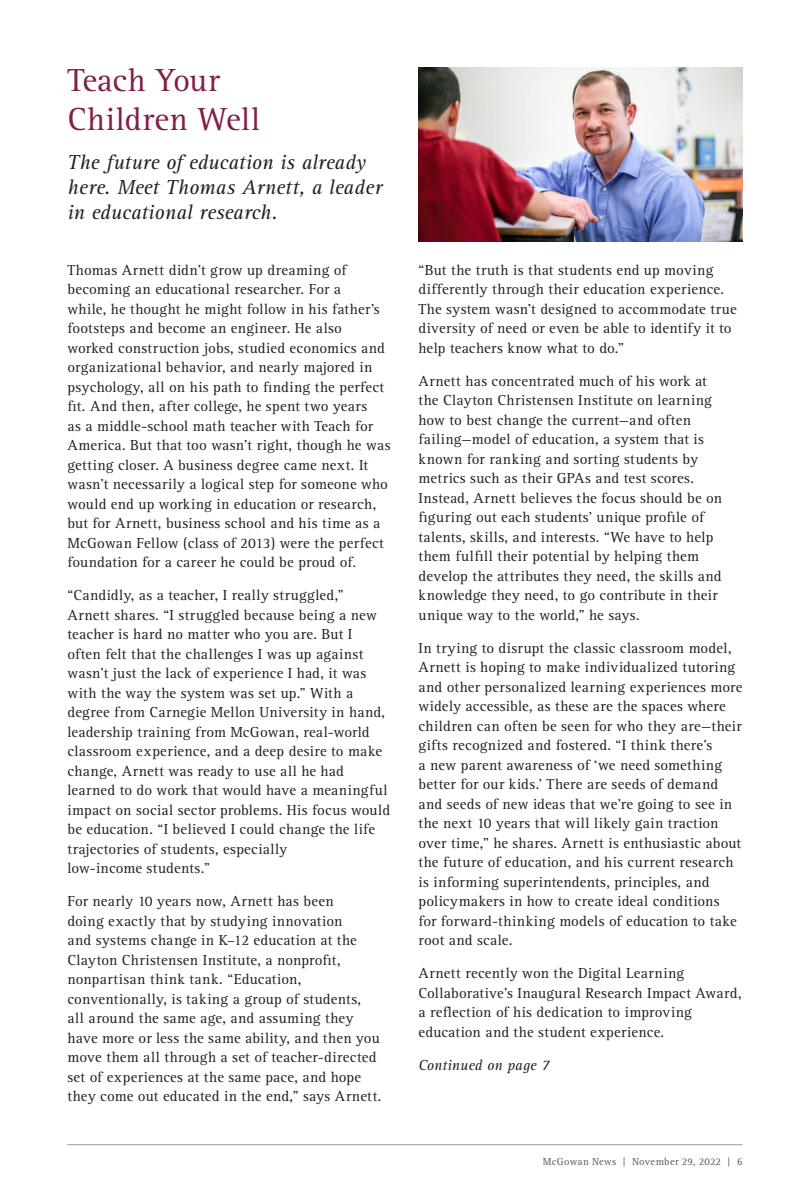
<style>
.page{position:relative;width:810px;height:1188px;background:#fff}
.page>*{position:absolute;margin:0;border:0;box-sizing:border-box;transform-origin:0 0}
.Body_Copy{font:33px/39.6px "Rotis Serif";letter-spacing:.015em;color:#811f45}
.Body_Copy-2{font:italic 21px/25.2px "Rotis Serif";letter-spacing:.005em;color:#231f20}
.Body_Copy-3{font:15px/19.5px "Rotis Serif";letter-spacing:.015em;color:#231f20}
.Body_Copy-4{font:italic 15px "Rotis Serif";letter-spacing:.005em;color:#231f20}
.Body_Copy-5{font:10.5px "Rotis Serif";letter-spacing:.025em;color:#57585a}
</style>
<div class="page">
<hr style="left:68px;top:1144px;width:674px;height:1px;background:#9b9b9b">
<img style="left:419px;top:68px;width:323px;height:174px">
<p class="Body_Copy" style="left:68px;top:61px;width:194px">Teach Your<br>Children Well</p>
<p class="Body_Copy-2" style="left:68px;top:150px;width:316px">The future of education is already here. Meet Thomas Arnett, a leader in educational research.</p>
<p class="Body_Copy-3" style="left:68px;top:260px;width:325px">Thomas Arnett didn’t grow up dreaming of becoming an educational researcher. For a<br>while, he thought he might follow in his father’s footsteps and become an engineer. He also worked construction jobs, studied economics and organizational behavior, and nearly majored in psychology, all on his path to finding the perfect fit. And then, after college, he spent two years<br>as a middle-school math teacher with Teach for America. But that too wasn’t right, though he was getting closer. A business degree came next. It wasn’t necessarily a logical step for someone who would end up working in education or research, but for Arnett, business school and his time as a McGowan Fellow (class of 2013) were the perfect foundation for a career he could be proud of.</p>
<p class="Body_Copy-3" style="left:68px;top:586px;width:324px">“Candidly, as a teacher, I really struggled,”<br>Arnett shares. “I struggled because being a new teacher is hard no matter who you are. But I<br>often felt that the challenges I was up against wasn’t just the lack of experience I had, it was with the way the system was set up.” With a degree from Carnegie Mellon University in hand, leadership training from McGowan, real-world classroom experience, and a deep desire to make change, Arnett was ready to use all he had learned to do work that would have a meaningful impact on social sector problems. His focus would be education. “I believed I could change the life trajectories of students, especially<br>low-income students.”</p>
<p class="Body_Copy-3" style="left:68px;top:892px;width:315px">For nearly 10 years now, Arnett has been<br>doing exactly that by studying innovation<br>and systems change in K–12 education at the Clayton Christensen Institute, a nonprofit, nonpartisan think tank. “Education, conventionally, is taking a group of students, all around the same age, and assuming they have more or less the same ability, and then you move them all through a set of teacher-directed set of experiences at the same pace, and hope they come out educated in the end,” says Arnett.</p>
<p class="Body_Copy-3" style="left:418px;top:260px;width:320px">“But the truth is that students end up moving differently through their education experience.<br>The system wasn’t designed to accommodate true diversity of need or even be able to identify it to help teachers know what to do.”</p>
<p class="Body_Copy-3" style="left:418px;top:371px;width:305px">Arnett has concentrated much of his work at the Clayton Christensen Institute on learning how to best change the current—and often failing—model of education, a system that is known for ranking and sorting students by metrics such as their GPAs and test scores.<br>Instead, Arnett believes the focus should be on figuring out each students’ unique profile of talents, skills, and interests. “We have to help them fulfill their potential by helping them develop the attributes they need, the skills and knowledge they need, to go contribute in their unique way to the world,” he says.</p>
<p class="Body_Copy-3" style="left:418px;top:638px;width:325px">In trying to disrupt the classic classroom model, Arnett is hoping to make individualized tutoring and other personalized learning experiences more widely accessible, as these are the spaces where children can often be seen for who they are—their gifts recognized and fostered. “I think there’s<br>a new parent awareness of ‘we need something better for our kids.’ There are seeds of demand and seeds of new ideas that we’re going to see in the next 10 years that will likely gain traction over time,” he shares. Arnett is enthusiastic about the future of education, and his current research is informing superintendents, principles, and policymakers in how to create ideal conditions<br>for forward-thinking models of education to take root and scale.</p>
<p class="Body_Copy-3" style="left:418px;top:964px;width:325px">Arnett recently won the Digital Learning Collaborative’s Inaugural Research Impact Award, a reflection of his dedication to improving education and the student experience.</p>
<p class="Body_Copy-4" style="left:418px;top:1056px;width:133px">Continued on page 7</p>
<p class="Body_Copy-5" style="left:543px;top:1156px;width:201px">McGowan News | November 29, 2022 | 6</p>
</div>
